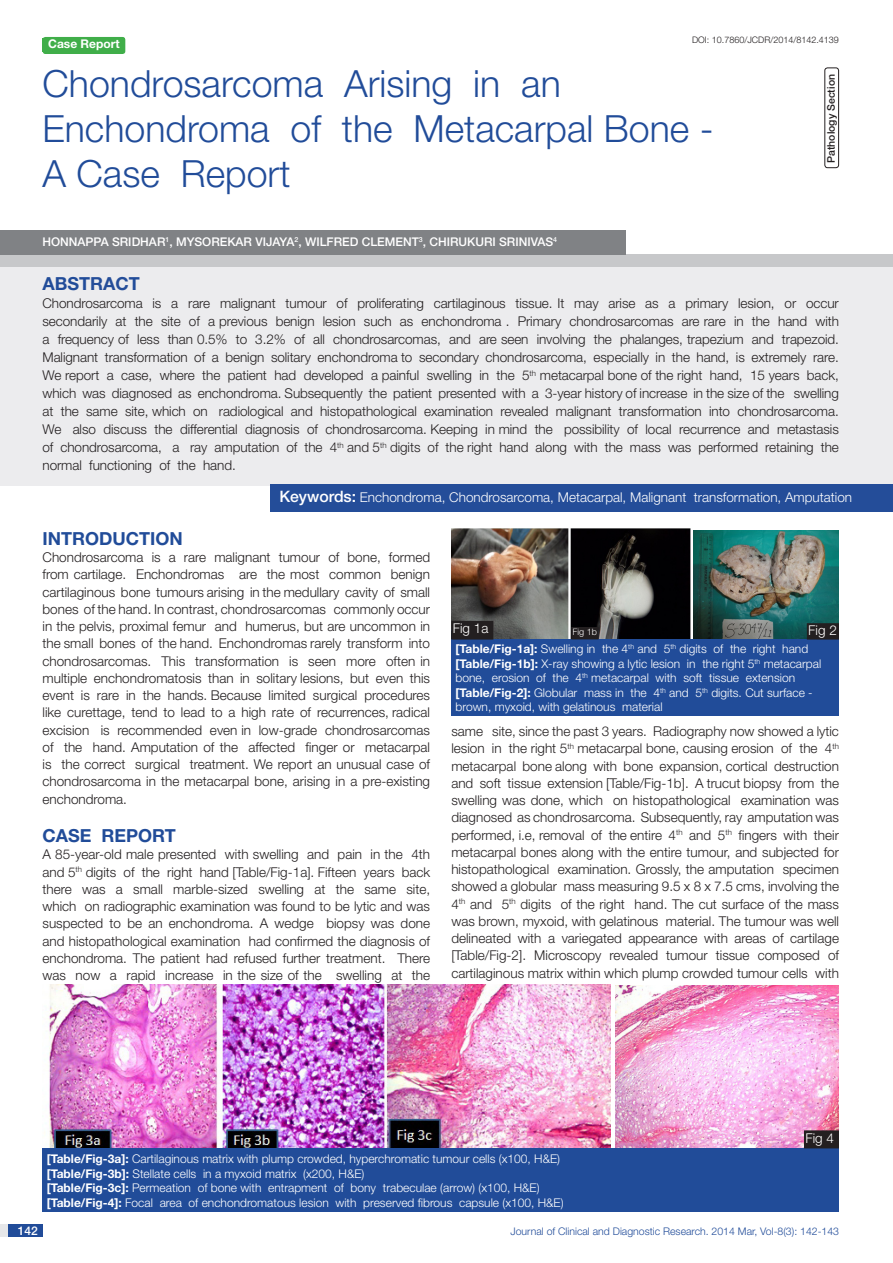
<style>
.page{position:relative;width:893px;height:1263px;background:#fff}
.page>*{position:absolute;margin:0;border:0;box-sizing:border-box;transform-origin:0 0}
.t1{font:300 37.5px/45px "Helvetica Neue";color:#214c99}
.Level_1{font:700 18px "Helvetica Neue";color:#214c99}
.Abstract_head{font:700 18px "Helvetica Neue";color:#214c99}
.Level_1-2{font:300 13.5px/17.2px "Helvetica Neue";color:#231f20;text-align:justify}
.Abstract_text{font:300 13.5px/18px "Helvetica Neue";letter-spacing:-.005em;color:#231f20;text-align:justify}
.Body_text{font:300 13.5px/17.2px "Helvetica Neue";color:#231f20;text-align:justify}
.t2{font:300 13.5px "Helvetica Neue";color:#fff}
.Body_text-2{font:300 13.5px "Helvetica Neue";color:#fffefd}
.Table_text{font:300 12px/14.4px "Helvetica Neue";color:#fff}
.Author{font:500 12px "Helvetica Neue";color:#fff}
.t3{font:700 12px "Helvetica Neue";color:#fff}
.t4{font:300 10.5px "Helvetica Neue";color:#214c99}
.t5{font:500 10.5px "Helvetica Neue";color:#231f20}
.DOI{font:300 9px "Helvetica Neue";color:#231f20}
.Body_text-3{font:300 9px "Helvetica Neue";color:#fffefd}
.s1{color:#244d99}
.s2{font-weight:500;font-size:15.75px}
.s3{font-weight:700}
</style>
<div class="page">
<div style="left:0;top:1224px;width:43px;height:13px;background:#e6e7e9"></div>
<div style="left:8px;top:1224px;width:35px;height:13px;background:#214c99"></div>
<div style="left:43px;top:37px;width:82px;height:17px;background:#40ae49;border-radius:3px"></div>
<div style="left:0;top:265px;width:893px;height:220px;background:#ececee"></div>
<div style="left:0;top:254px;width:893px;height:12px;background:#c7c8ca"></div>
<div style="left:271px;top:484px;width:622px;height:28px;background:#244d99"></div>
<div style="left:0;top:230px;width:626px;height:24px;background:#808285"></div>
<div style="left:824px;top:68px;width:15px;height:100px;border:1px solid #231f20;border-radius:3px"></div>
<img style="left:451px;top:528px;width:240px;height:111px">
<img style="left:693px;top:530px;width:146px;height:109px">
<div style="left:451px;top:639px;width:388px;height:76px;background:#214c99"></div>
<img style="left:47px;top:985px;width:563px;height:163px">
<img style="left:615px;top:985px;width:224px;height:163px">
<div style="left:43px;top:1148px;width:796px;height:64px;background:#214c99"></div>
<div style="left:452px;top:622px;width:41px;height:17px;background:#231f20"></div>
<div style="left:451px;top:621px;width:42px;height:18px;border:2px solid #231f20"></div>
<div style="left:807px;top:624px;width:31px;height:15px;background:#231f20"></div>
<div style="left:807px;top:623px;width:32px;height:16px;border:2px solid #231f20"></div>
<div style="left:572px;top:628px;width:26px;height:11px;background:#231f20"></div>
<div style="left:571px;top:627px;width:28px;height:12px;border:1px solid #231f20"></div>
<div style="left:805px;top:1131px;width:33px;height:17px;background:#231f20"></div>
<div style="left:804px;top:1130px;width:35px;height:18px;border:2px solid #231f20"></div>
<p class="DOI" style="left:692px;top:35px;width:148px">DOI: 10.7860/JCDR/2014/8142.4139</p>
<p class="t3" style="left:48px;top:37px;width:73px">Case Report</p>
<p class="t1" style="left:43px;top:60px;width:673px">Chondrosarcoma Arising in an<br>Enchondroma of the Metacarpal Bone -<br>A Case Report</p>
<p class="t5" style="left:825px;top:163px;width:90px;rotate:-90deg">PATHOLOGY SECTION</p>
<p class="Author" style="left:43px;top:235px;width:516px">HONNAPPA SRIDHAR<sup>1</sup>, MYSOREKAR VIJAYA<sup>2</sup>, WILFRED CLEMENT<sup>3</sup>, CHIRUKURI SRINIVAS<sup>4</sup></p>
<p class="Abstract_head" style="left:43px;top:273px;width:99px">ABST<span class="s1">RAC</span>T</p>
<p class="Abstract_text" style="left:43px;top:294px;width:798px">Chondrosarcoma is a rare malignant tumour of proliferating cartilaginous tissue. It may arise as a primary lesion, or occur secondarily at the site of a previous benign lesion such as enchondroma . Primary chondrosarcomas are rare in the hand with a frequency of less than 0.5% to 3.2% of all chondrosarcomas, and are seen involving the phalanges, trapezium and trapezoid.<br>Malignant transformation of a benign solitary enchondroma to secondary chondrosarcoma, especially in the hand, is extremely rare.<br>We report a case, where the patient had developed a painful swelling in the 5<sup>th</sup> metacarpal bone of the right hand, 15 years back, which was diagnosed as enchondroma. Subsequently the patient presented with a 3-year history of increase in the size of the swelling at the same site, which on radiological and histopathological examination revealed malignant transformation into chondrosarcoma.<br>We also discuss the differential diagnosis of chondrosarcoma. Keeping in mind the possibility of local recurrence and metastasis of chondrosarcoma, a ray amputation of the 4<sup>th</sup> and 5<sup>th</sup> digits of the right hand along with the mass was performed retaining the normal functioning of the hand.</p>
<p class="t2" style="left:279px;top:489px;width:574px"><span class="s2">KEYWORDS:</span> Enchondroma, Chondrosarcoma, Metacarpal, Malignant transformation, Amputation</p>
<p class="Level_1" style="left:43px;top:527px;width:142px">INTRODUCTION</p>
<p class="Body_text" style="left:43px;top:548px;width:389px">Chondrosarcoma is a rare malignant tumour of bone, formed from cartilage. Enchondromas are the most common benign cartilaginous bone tumours arising in the medullary cavity of small bones of the hand. In contrast, chondrosarcomas commonly occur in the pelvis, proximal femur and humerus, but are uncommon in the small bones of the hand. Enchondromas rarely transform into chondrosarcomas. This transformation is seen more often in multiple enchondromatosis than in solitary lesions, but even this event is rare in the hands. Because limited surgical procedures like curettage, tend to lead to a high rate of recurrences, radical excision is recommended even in low-grade chondrosarcomas of the hand. Amputation of the affected finger or metacarpal is the correct surgical treatment. We report an unusual case of chondrosarcoma in the metacarpal bone, arising in a pre-existing enchondroma.</p>
<p class="Level_1" style="left:43px;top:824px;width:135px">CASE REPORT</p>
<p class="Level_1-2" style="left:43px;top:845px;width:389px">A 85-year-old male presented with swelling and pain in the 4th and 5<sup>th</sup> digits of the right hand [Table/Fig-1a]. Fifteen years back there was a small marble-sized swelling at the same site, which on radiographic examination was found to be lytic and was suspected to be an enchondroma. A wedge biopsy was done and histopathological examination had confirmed the diagnosis of enchondroma. The patient had refused further treatment. There was now a rapid increase in the size of the swelling at the</p>
<p class="Body_text-2" style="left:453px;top:620px;width:37px">Fig 1a</p>
<p class="Body_text-3" style="left:573px;top:627px;width:26px">Fig 1b</p>
<p class="Body_text-2" style="left:808px;top:622px;width:30px">Fig 2</p>
<p class="Table_text" style="left:456px;top:642px;width:354px"><span class="s3">[Table/Fig-1a]:</span> Swelling in the 4<sup>th</sup> and 5<sup>th</sup> digits of the right hand</p>
<p class="Table_text" style="left:456px;top:656px;width:367px"><span class="s3">[Table/Fig-1b]:</span> X-ray showing a lytic lesion in the right 5<sup>th</sup> metacarpal bone, erosion of the 4<sup>th</sup> metacarpal with soft tissue extension</p>
<p class="Table_text" style="left:456px;top:685px;width:359px"><span class="s3">[Table/Fig-2]:</span> Globular mass in the 4<sup>th</sup> and 5<sup>th</sup> digits. Cut surface - brown, myxoid, with gelatinous material</p>
<p class="Level_1-2" style="left:451px;top:722px;width:389px">same site, since the past 3 years. Radiography now showed a lytic lesion in the right 5<sup>th</sup> metacarpal bone, causing erosion of the 4<sup>th </sup>metacarpal bone along with bone expansion, cortical destruction and soft tissue extension [Table/Fig-1b]. A trucut biopsy from the swelling was done, which on histopathological examination was diagnosed as chondrosarcoma. Subsequently, ray amputation was performed, i.e, removal of the entire 4<sup>th</sup> and 5<sup>th</sup> fingers with their metacarpal bones along with the entire tumour, and subjected for histopathological examination. Grossly, the amputation specimen showed a globular mass measuring 9.5 x 8 x 7.5 cms, involving the 4<sup>th</sup> and 5<sup>th</sup> digits of the right hand. The cut surface of the mass was brown, myxoid, with gelatinous material. The tumour was well delineated with a variegated appearance with areas of cartilage [Table/Fig-2]. Microscopy revealed tumour tissue composed of cartilaginous matrix within which plump crowded tumour cells with</p>
<p class="Body_text-2" style="left:805px;top:1129px;width:30px">Fig 4</p>
<p class="Table_text" style="left:47px;top:1151px;width:515px"><span class="s3">[Table/Fig-3a]:</span> Cartilaginous matrix with plump crowded, hyperchromatic tumour cells (x100, H&amp;E)</p>
<p class="Table_text" style="left:47px;top:1166px;width:319px"><span class="s3">[Table/Fig-3b]:</span> Stellate cells in a myxoid matrix (x200, H&amp;E)</p>
<p class="Table_text" style="left:47px;top:1180px;width:494px"><span class="s3">[Table/Fig-3c]:</span> Permeation of bone with entrapment of bony trabeculae (arrow) (x100, H&amp;E)</p>
<p class="Table_text" style="left:47px;top:1195px;width:518px"><span class="s3">[Table/Fig-4]:</span> Focal area of enchondromatous lesion with preserved fibrous capsule (x100, H&amp;E)</p>
<p class="Author" style="left:18px;top:1223px;width:22px">142</p>
<p class="t4" style="left:510px;top:1225px;width:330px">Journal of Clinical and Diagnostic Research. 2014 Mar, Vol-8(3): 142-143</p>
</div>
